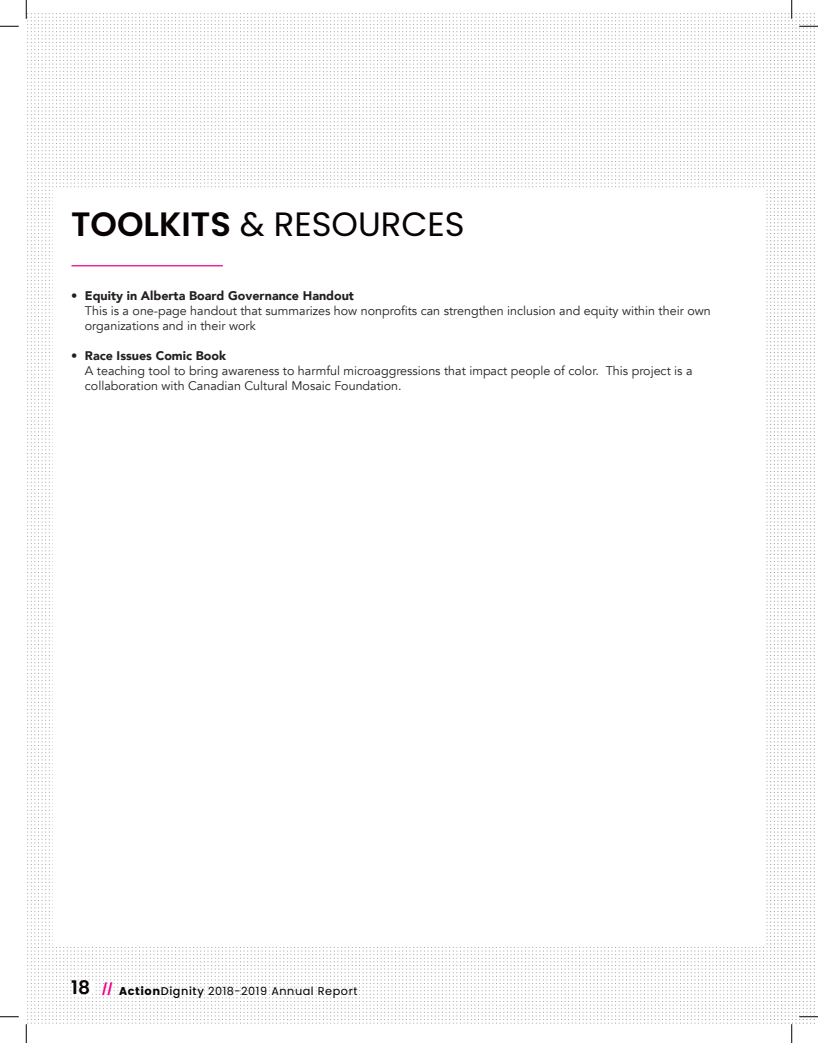
<style>
.page{position:relative;width:818px;height:1043px;background:#fff}
.page>*{position:absolute;margin:0;border:0;box-sizing:border-box;transform-origin:0 0}
.t1{font:33.75px "Poppins";color:#080302}
.t2{font:600 18.75px "Poppins";color:#080302}
.t3{font:12.5px/15px "Avenir";color:#231f20}
.t4{font:900 12.5px "Avenir";color:#231f20}
.t5{font:11.25px "Poppins";letter-spacing:.05em;color:#080302}
.s1{font-weight:600}
.s2{font-weight:600;font-size:18.75px;color:#fff}
.s3{color:#ed028a}
.s4{font-style:inherit}
.s5{font-weight:500}
</style>
<div class="page">
<img style="left:27px;top:13px;width:741px;height:1011px">
<img style="left:770px;top:12px;width:44px;height:1013px">
<div style="left:53px;top:188px;width:711px;height:758px;background:#fff"></div>
<hr style="left:71px;top:265px;width:152px;height:1px;background:#ed028a">
<svg style="left:0;top:25px;width:19px;height:2px"></svg>
<svg style="left:799px;top:25px;width:19px;height:2px"></svg>
<svg style="left:0;top:1016px;width:19px;height:1px"></svg>
<svg style="left:799px;top:1015px;width:19px;height:2px"></svg>
<svg style="left:25px;top:0;width:2px;height:19px"></svg>
<svg style="left:25px;top:1024px;width:2px;height:18px"></svg>
<svg style="left:790px;top:0;width:2px;height:19px"></svg>
<svg style="left:790px;top:1024px;width:2px;height:18px"></svg>
<p class="t1" style="left:71px;top:205px;width:395px"><span class="s1">TOOLKITS</span> &amp; RESOURCES</p>
<p class="t4" style="left:71px;top:285px;width:284px">• Equity in Alberta Board Governance Handout</p>
<p class="t3" style="left:85px;top:303px;width:627px">This is a one-page handout that summarizes how nonprofits can strengthen inclusion and equity within their own organizations and in their work</p>
<p class="t4" style="left:71px;top:345px;width:156px">• Race Issues Comic Book</p>
<p class="t3" style="left:85px;top:363px;width:609px">A teaching tool to bring awareness to harmful microaggressions that impact people of color. This project is a collaboration with Canadian Cultural Mosaic Foundation.</p>
<p class="t2" style="left:71px;top:976px;width:20px">18</p>
<p class="t5" style="left:71px;top:984px;width:288px"><span class="s2">00</span> <span class="s3">//</span> <span class="s4">Action</span><span class="s5">Dignity</span> 2018-2019 Annual Report</p>
</div>
